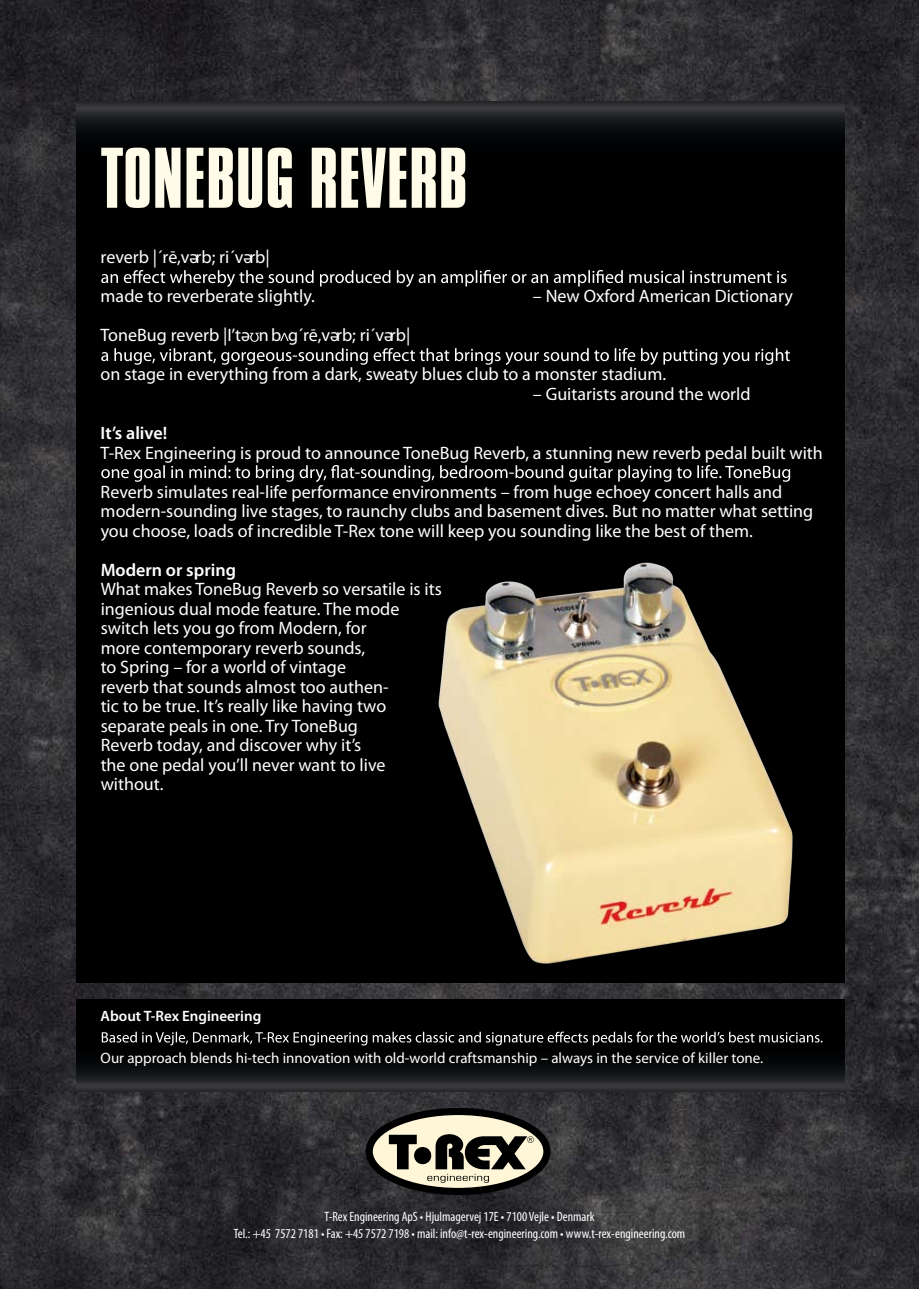
<style>
.page{position:relative;width:919px;height:1289px;background:#fff}
.page>*{position:absolute;margin:0;border:0;box-sizing:border-box;transform-origin:0 0}
.t1{font:90px "Compacta Plain";color:#fefce9}
.t2{font:18px/19.5px "Myriad Pro";color:#fff}
.t3{font:600 18px "Myriad Pro";color:#fff}
.t4{font:15px "Myriad Pro";color:#fff}
.t5{font:600 15px "Myriad Pro";color:#fff}
.t6{font:condensed 13.5px/16.2px "Myriad Pro";color:#fff;text-align:center}
.t7{font:8.85px "Colonna";color:#000}
</style>
<div class="page">
<img style="left:0;top:0;width:918px;height:1288px">
<div style="left:76px;top:999px;width:768px;height:82px;background:#000"></div>
<svg style="left:76px;top:1037px;width:768px;height:54px"></svg>
<div style="left:76px;top:112px;width:768px;height:871px;background:#000"></div>
<svg style="left:76px;top:101px;width:768px;height:33px"></svg>
<svg style="left:369px;top:1111px;width:178px;height:80px;background:#cbc4ac"></svg>
<div style="left:365px;top:1107px;width:185px;height:87px;border:7px solid #000;border-radius:50%"></div>
<svg style="left:389px;top:1134px;width:138px;height:48px;background:#827d6e"></svg>
<svg style="left:102px;top:1031px;width:720px;height:14px"></svg>
<svg style="left:101px;top:270px;width:685px;height:17px"></svg>
<svg style="left:101px;top:348px;width:688px;height:17px"></svg>
<svg style="left:101px;top:465px;width:689px;height:17px"></svg>
<svg style="left:250px;top:333px;width:9px;height:9px"></svg>
<svg style="left:280px;top:333px;width:9px;height:8px"></svg>
<img style="left:374px;top:531px;width:481px;height:460px">
<h1 class="t1" style="left:101px;top:129px;width:368px">TONEBUG REVERB</h1>
<p class="t2" style="left:101px;top:237px;width:216px;line-height:39px">reverb |´rē,vәrb; ri´vәrb| made to reverberate slightly.</p>
<p class="t2" style="left:533px;top:286px;width:261px">– New Oxford American Dictionary</p>
<p class="t2" style="left:101px;top:315px;width:567px;line-height:39px">ToneBug reverb |I’tә n b g´rē,vәrb; ri´vәrb|<br>on stage in everything from a dark, sweaty blues club to a monster stadium.</p>
<p class="t2" style="left:533px;top:384px;width:219px">– Guitarists around the world</p>
<p class="t3" style="left:101px;top:421px;width:68px">It’s alive!</p>
<p class="t2" style="left:101px;top:432px;width:723px;line-height:39px">T-Rex Engineering is proud to announce ToneBug Reverb, a stunning new reverb pedal built with<br>Reverb simulates real-life performance environments – from huge echoey concert halls and</p>
<p class="t2" style="left:101px;top:501px;width:714px">modern-sounding live stages, to raunchy clubs and basement dives. But no matter what setting you choose, loads of incredible T-Rex tone will keep you sounding like the best of them.</p>
<p class="t3" style="left:101px;top:558px;width:137px">Modern or spring</p>
<p class="t2" style="left:101px;top:579px;width:342px">What makes ToneBug Reverb so versatile is its ingenious dual mode feature. The mode switch lets you go from Modern, for<br>more contemporary reverb sounds,<br>to Spring – for a world of vintage<br>reverb that sounds almost too authen-<br>tic to be true. It’s really like having two separate peals in one. Try ToneBug<br>Reverb today, and discover why it’s<br>the one pedal you’ll never want to live without.</p>
<p class="t5" style="left:101px;top:1006px;width:162px">About T-Rex Engineering</p>
<p class="t4" style="left:101px;top:1049px;width:664px">Our approach blends hi-tech innovation with old-world craftsmanship – always in the service of killer tone.</p>
<p class="t7" style="left:527px;top:1133px;width:9px">®</p>
<p class="t6" style="left:234px;top:1208px;width:453px">T-Rex Engineering ApS • Hjulmagervej 17E • 7100 Vejle • Denmark<br>Tel.: +45 7572 7181 • Fax: +45 7572 7198 • mail: info@t-rex-engineering.com • www.t-rex-engineering.com</p>
</div>
